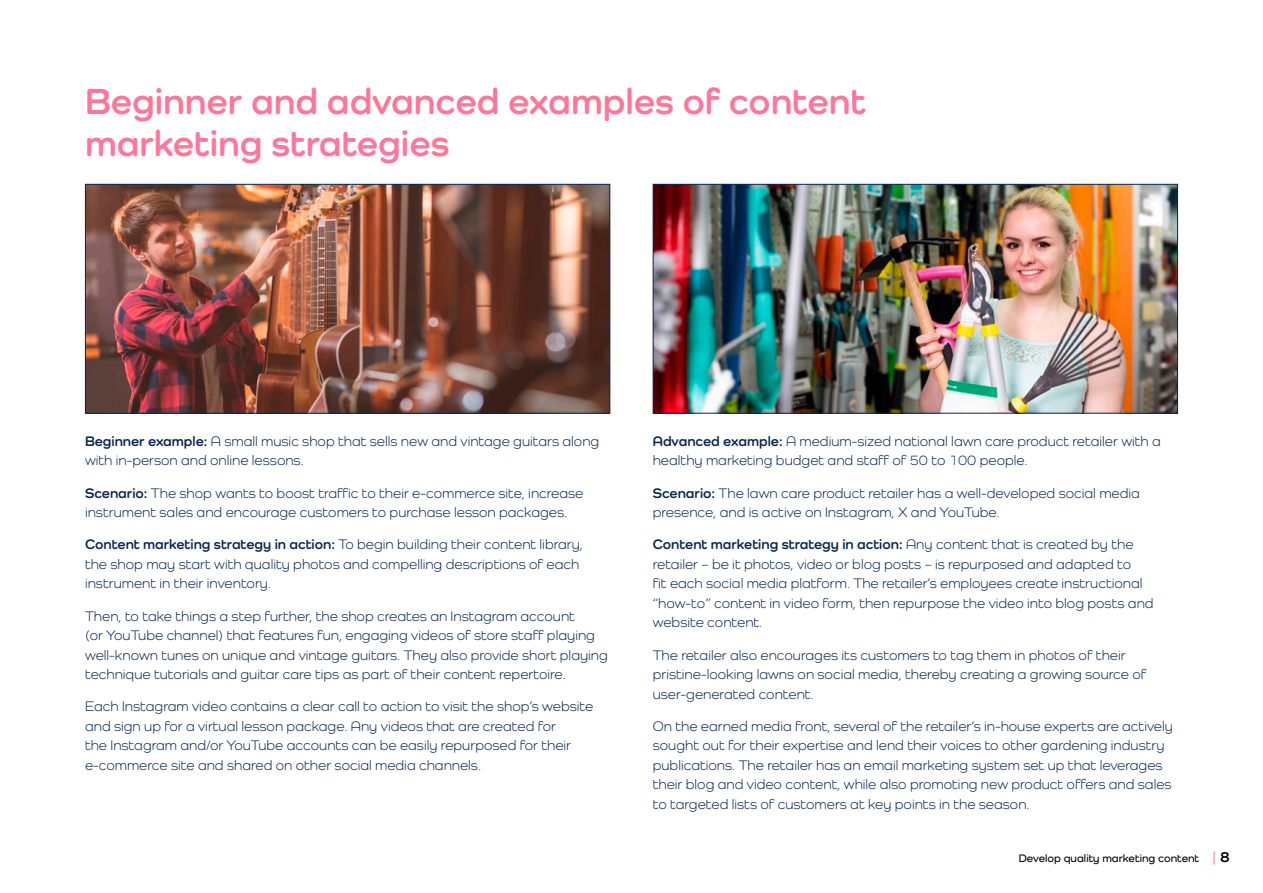
<style>
.page{position:relative;width:1263px;height:893px;background:#fff}
.page>*{position:absolute;margin:0;border:0;box-sizing:border-box;transform-origin:0 0}
.head_25_pink{font:700 37.5px/42px "Como";color:#ff769a}
.NEW_body_9_5_reg{font:14.25px/19.5px "Como";color:#082850}
.t1{font:600 11.25px "Como";color:#000}
.s1{font-weight:700}
.s2{font-size:15px;color:#ff769a}
.s3{font-weight:700;font-size:15px}
</style>
<div class="page">
<img style="left:87px;top:186px;width:521px;height:226px">
<div style="left:85px;top:184px;width:525px;height:230px;border:1px solid #082850"></div>
<img style="left:655px;top:186px;width:521px;height:226px">
<div style="left:653px;top:184px;width:525px;height:230px;border:1px solid #082850"></div>
<p class="head_25_pink" style="left:85px;top:79px;width:782px">Beginner and advanced examples of content marketing strategies</p>
<p class="NEW_body_9_5_reg" style="left:85px;top:431px;width:516px"><span class="s1">Beginner example:</span> A small music shop that sells new and vintage guitars along with in-person and online lessons.</p>
<p class="NEW_body_9_5_reg" style="left:85px;top:483px;width:500px"><span class="s1">Scenario:</span> The shop wants to boost traffic to their e-commerce site, increase instrument sales and encourage customers to purchase lesson packages.</p>
<p class="NEW_body_9_5_reg" style="left:85px;top:534px;width:499px"><span class="s1">Content marketing strategy in action:</span> To begin building their content library, the shop may start with quality photos and compelling descriptions of each instrument in their inventory.</p>
<p class="NEW_body_9_5_reg" style="left:85px;top:606px;width:524px">Then, to take things a step further, the shop creates an Instagram account<br>(or YouTube channel) that features fun, engaging videos of store staff playing well-known tunes on unique and vintage guitars. They also provide short playing technique tutorials and guitar care tips as part of their content repertoire.</p>
<p class="NEW_body_9_5_reg" style="left:85px;top:697px;width:510px">Each Instagram video contains a clear call to action to visit the shop’s website and sign up for a virtual lesson package. Any videos that are created for<br>the Instagram and/or YouTube accounts can be easily repurposed for their e-commerce site and shared on other social media channels.</p>
<p class="NEW_body_9_5_reg" style="left:653px;top:431px;width:510px"><span class="s1">Advanced example:</span> A medium-sized national lawn care product retailer with a healthy marketing budget and staff of 50 to 100 people.</p>
<p class="NEW_body_9_5_reg" style="left:653px;top:483px;width:489px"><span class="s1">Scenario:</span> The lawn care product retailer has a well-developed social media presence, and is active on Instagram, X and YouTube.</p>
<p class="NEW_body_9_5_reg" style="left:653px;top:534px;width:502px"><span class="s1">Content marketing strategy in action:</span> Any content that is created by the retailer – be it photos, video or blog posts – is repurposed and adapted to<br>fit each social media platform. The retailer’s employees create instructional “how-to” content in video form, then repurpose the video into blog posts and website content.</p>
<p class="NEW_body_9_5_reg" style="left:653px;top:645px;width:495px">The retailer also encourages its customers to tag them in photos of their pristine-looking lawns on social media, thereby creating a growing source of user-generated content.</p>
<p class="NEW_body_9_5_reg" style="left:653px;top:716px;width:522px">On the earned media front, several of the retailer’s in-house experts are actively sought out for their expertise and lend their voices to other gardening industry publications. The retailer has an email marketing system set up that leverages their blog and video content, while also promoting new product offers and sales to targeted lists of customers at key points in the season.</p>
<p class="t1" style="left:1019px;top:851px;width:213px">Develop quality marketing content <span class="s2">|</span> <span class="s3">8</span></p>
</div>
